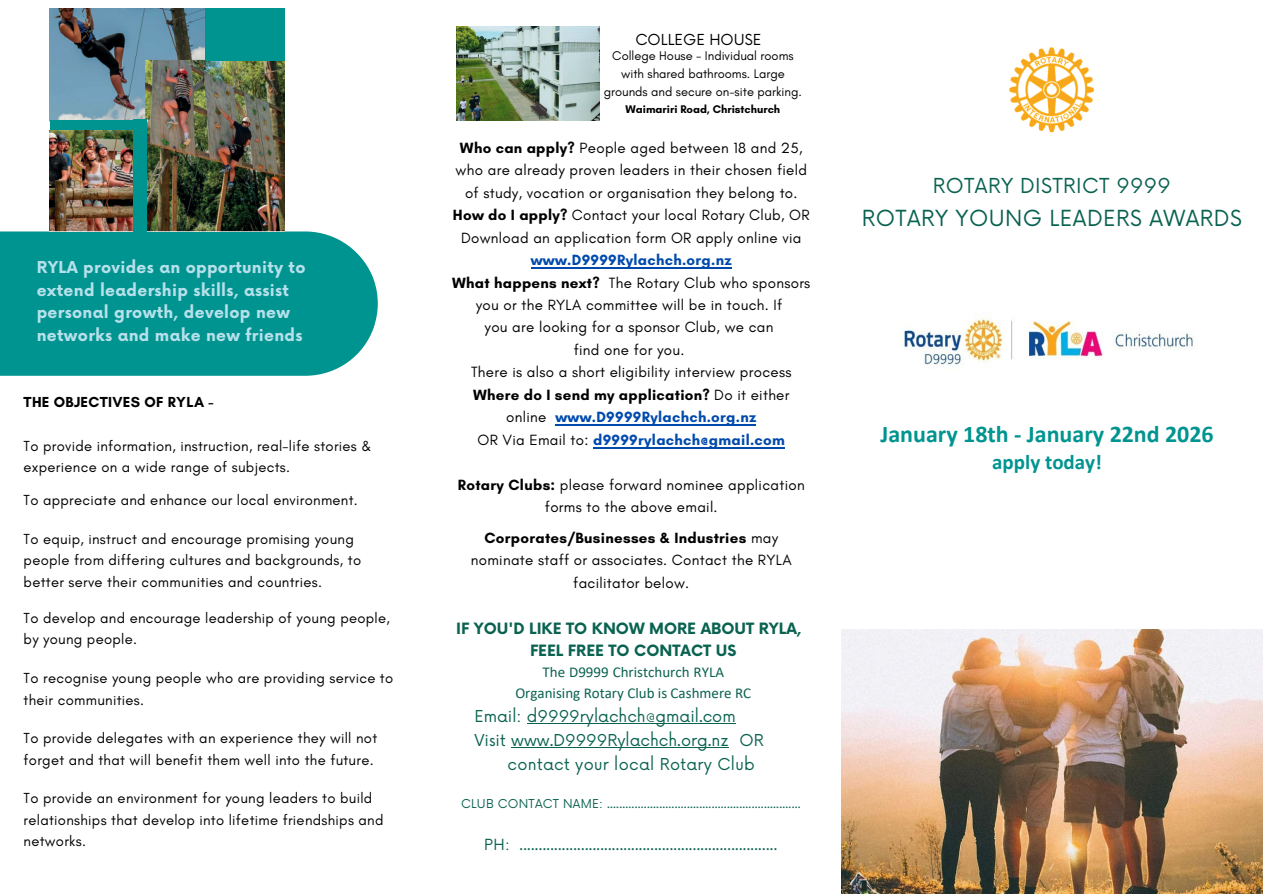
<style>
.page{position:relative;width:1263px;height:894px;background:#fff}
.page>*{position:absolute;margin:0;border:0;box-sizing:border-box;transform-origin:0 0}
.t1{font:700 24px "Calibri";color:#009490}
.t2{font:21.6px "Now";letter-spacing:.02em;color:#0a6250}
.t3{font:700 21px "Calibri";color:#009490}
.t4{font:20.1px "Now";letter-spacing:.02em;color:#0a6250}
.t5{font:700 16.05px/22.5px "Now";letter-spacing:.02em;color:#b7e0eb}
.t6{font:15.9px/24.6px "Now";color:#0a6250}
.t7{font:15.9px "Now";letter-spacing:.02em;color:#0a6250}
.t8{font:15.15px/22.5px "Glacial Indifference";letter-spacing:.02em;color:#000;text-align:center}
.t9{font:700 15.15px/21.1px "Now";color:#0a6250;text-align:center}
.t10{font:15px "Now";color:#0a6250}
.t11{font:15px "Calibri";color:#0a6250}
.t12{font:14.85px/21.6px "Glacial Indifference";letter-spacing:.02em;color:#000}
.t13{font:700 14.85px "Glacial Indifference";letter-spacing:.02em;color:#000}
.t14{font:14.85px "Now";color:#000}
.t15{font:12.9px/17.9px "Glacial Indifference";color:#000;text-align:center}
.t16{font:12px "Now";letter-spacing:.02em;color:#0a6250}
.t17{font:700 11.25px "Glacial Indifference";color:#000}
.s1{font-weight:700}
.s2{font-weight:700;color:#004aad}
</style>
<div class="page">
<div style="left:0;top:232px;width:378px;height:143px;background:#009490"></div>
<img style="left:842px;top:629px;width:420px;height:264px">
<img style="left:1009px;top:47px;width:86px;height:86px">
<img style="left:904px;top:316px;width:289px;height:53px">
<img style="left:457px;top:27px;width:143px;height:93px">
<img style="left:50px;top:8px;width:235px;height:223px">
<div style="left:205px;top:8px;width:79px;height:52px;background:#009490"></div>
<div style="left:50px;top:120px;width:89px;height:9px;background:#009490"></div>
<div style="left:134px;top:120px;width:13px;height:111px;background:#009490"></div>
<hr style="left:512px;top:747px;width:217px;height:1px;background:#0a6250">
<hr style="left:527px;top:722px;width:209px;height:1px;background:#0a6250">
<hr style="left:531px;top:267px;width:201px;height:1px;background:#004aad">
<hr style="left:555px;top:424px;width:201px;height:1px;background:#004aad">
<hr style="left:593px;top:446px;width:192px;height:2px;background:#004aad">
<p class="t5" style="left:37px;top:257px;width:270px">RYLA provides an opportunity to extend leadership skills, assist personal growth, develop new networks and make new friends</p>
<p class="t13" style="left:24px;top:393px;width:191px">THE OBJECTIVES OF RYLA -</p>
<p class="t12" style="left:24px;top:434px;width:349px">To provide information, instruction, real-life stories &amp; experience on a wide range of subjects.</p>
<p class="t12" style="left:24px;top:489px;width:336px">To appreciate and enhance our local environment.</p>
<p class="t12" style="left:24px;top:527px;width:339px">To equip, instruct and encourage promising young people from differing cultures and backgrounds, to better serve their communities and countries.</p>
<p class="t12" style="left:24px;top:606px;width:368px">To develop and encourage leadership of young people, by young people.</p>
<p class="t12" style="left:24px;top:666px;width:371px">To recognise young people who are providing service to their communities.</p>
<p class="t12" style="left:24px;top:726px;width:355px">To provide delegates with an experience they will not forget and that will benefit them well into the future.</p>
<p class="t12" style="left:24px;top:786px;width:361px">To provide an environment for young leaders to build relationships that develop into lifetime friendships and networks.</p>
<p class="t14" style="left:635px;top:31px;width:127px">COLLEGE HOUSE</p>
<p class="t15" style="left:604px;top:46px;width:200px">College House - Individual rooms with shared bathrooms. Large grounds and secure on-site parking.</p>
<p class="t17" style="left:626px;top:102px;width:156px">Waimariri Road, Christchurch</p>
<p class="t8" style="left:452px;top:136px;width:360px"><span class="s1">Who can apply?</span> People aged between 18 and 25, who are already proven leaders in their chosen field of study, vocation or organisation they belong to.<br><span class="s1">How do I apply?</span> Contact your local Rotary Club, OR Download an application form OR apply online via <span class="s2">www.D9999Rylachch.org.nz<br></span><span class="s1">What happens next?</span> The Rotary Club who sponsors you or the RYLA committee will be in touch. If<br>you are looking for a sponsor Club, we can<br>find one for you.<br>There is also a short eligibility interview process <span class="s1">Where do I send my application?</span> Do it either online <span class="s2">www.D9999Rylachch.org.nz<br></span>OR Via Email to: <span class="s2">d9999rylachch@gmail.com</span></p>
<p class="t8" style="left:458px;top:473px;width:348px"><span class="s1">Rotary Clubs:</span> please forward nominee application forms to the above email.</p>
<p class="t8" style="left:471px;top:526px;width:322px"><span class="s1">Corporates/Businesses &amp; Industries</span> may nominate staff or associates. Contact the RYLA facilitator below.</p>
<p class="t9" style="left:456px;top:619px;width:347px">IF YOU'D LIKE TO KNOW MORE ABOUT RYLA,<br>FEEL FREE TO CONTACT US</p>
<p class="t11" style="left:543px;top:661px;width:183px">The D9999 Christchurch RYLA</p>
<p class="t11" style="left:515px;top:682px;width:237px">Organising Rotary Club is Cashmere RC</p>
<p class="t6" style="left:474px;top:704px;width:291px">Email: d9999rylachch@gmail.com<br>Visit www.D9999Rylachch.org.nz OR</p>
<p class="t7" style="left:508px;top:754px;width:249px">contact your local Rotary Club</p>
<p class="t16" style="left:461px;top:796px;width:341px">CLUB CONTACT NAME: ...............................................................</p>
<p class="t10" style="left:484px;top:836px;width:294px">PH: ...................................................................</p>
<p class="t4" style="left:933px;top:174px;width:239px">ROTARY DISTRICT 9999</p>
<p class="t2" style="left:862px;top:206px;width:382px">ROTARY YOUNG LEADERS AWARDS</p>
<p class="t1" style="left:880px;top:417px;width:335px">January 18th - January 22nd 2026</p>
<p class="t3" style="left:992px;top:446px;width:111px">apply today!</p>
</div>
